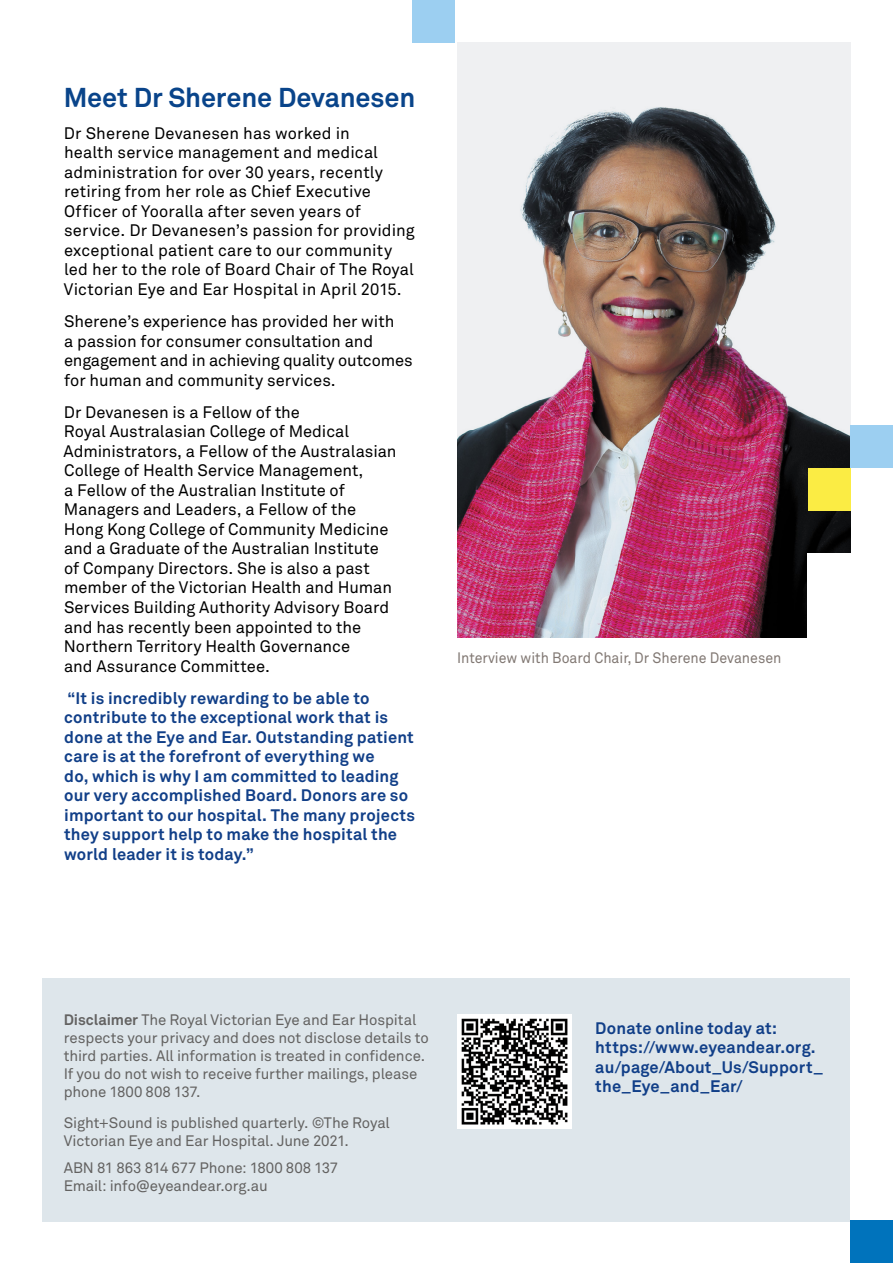
<style>
.page{position:relative;width:893px;height:1263px;background:#fff}
.page>*{position:absolute;margin:0;border:0;box-sizing:border-box;transform-origin:0 0}
.A_Heading_16_18{font:700 27px "Akkurat";letter-spacing:-.005em;color:#09448a}
.Body_10_5_12_5{font:16.5px/19.5px "Akkurat";color:#000}
.Subheading_10_5_12_5{font:700 16.5px/19.5px "Akkurat";letter-spacing:.01em;color:#113f88}
.Body_10_5_12_5-2{font:15px/18px "Akkurat";letter-spacing:-.01em;color:#636261}
.t1{font:15px "Akkurat";color:#817873;scale:.94 1}
.s1{font-weight:700}
</style>
<div class="page">
<img style="left:457px;top:43px;width:393px;height:595px">
<div style="left:43px;top:978px;width:807px;height:243px;background:#dee6eb"></div>
<div style="left:850px;top:425px;width:43px;height:43px;background:#9ccff1"></div>
<div style="left:412px;top:0;width:43px;height:43px;background:#9ccff1"></div>
<div style="left:808px;top:599px;width:85px;height:55px;background:#fff"></div>
<div style="left:808px;top:553px;width:85px;height:46px;background:#fff"></div>
<div style="left:808px;top:468px;width:42px;height:42px;background:#fbec44"></div>
<img style="left:457px;top:1014px;width:114px;height:114px">
<hr style="left:892px;top:1178px;width:1px;height:42px;background:#d5e4ac">
<div style="left:850px;top:1220px;width:43px;height:43px;background:#0073bc"></div>
<p class="A_Heading_16_18" style="left:64px;top:80px;width:353px">Meet Dr Sherene Devanesen</p>
<p class="Body_10_5_12_5" style="left:64px;top:123px;width:353px">Dr Sherene Devanesen has worked in<br>health service management and medical administration for over 30 years, recently retiring from her role as Chief Executive Officer of Yooralla after seven years of service. Dr Devanesen’s passion for providing exceptional patient care to our community led her to the role of Board Chair of The Royal Victorian Eye and Ear Hospital in April 2015.</p>
<p class="Body_10_5_12_5" style="left:64px;top:311px;width:350px">Sherene’s experience has provided her with<br>a passion for consumer consultation and engagement and in achieving quality outcomes for human and community services.</p>
<p class="Body_10_5_12_5" style="left:64px;top:402px;width:335px">Dr Devanesen is a Fellow of the<br>Royal Australasian College of Medical Administrators, a Fellow of the Australasian College of Health Service Management,<br>a Fellow of the Australian Institute of Managers and Leaders, a Fellow of the Hong Kong College of Community Medicine and a Graduate of the Australian Institute of Company Directors. She is also a past member of the Victorian Health and Human Services Building Authority Advisory Board and has recently been appointed to the Northern Territory Health Governance<br>and Assurance Committee.</p>
<p class="Subheading_10_5_12_5" style="left:64px;top:688px;width:352px">“It is incredibly rewarding to be able to contribute to the exceptional work that is done at the Eye and Ear. Outstanding patient care is at the forefront of everything we<br>do, which is why I am committed to leading our very accomplished Board. Donors are so important to our hospital. The many projects they support help to make the hospital the world leader it is today.”</p>
<p class="t1" style="left:457px;top:648px;width:347px">Interview with Board Chair, Dr Sherene Devanesen</p>
<p class="Body_10_5_12_5-2" style="left:64px;top:1011px;width:367px"><span class="s1">Disclaimer</span> The Royal Victorian Eye and Ear Hospital respects your privacy and does not disclose details to third parties. All information is treated in confidence.<br>If you do not wish to receive further mailings, please phone 1800 808 137.</p>
<p class="Body_10_5_12_5-2" style="left:64px;top:1114px;width:328px">Sight+Sound is published quarterly. ©The Royal<br>Victorian Eye and Ear Hospital. June 2021.</p>
<p class="Body_10_5_12_5-2" style="left:64px;top:1158px;width:276px">ABN 81 863 814 677 Phone: 1800 808 137<br>Email: info@eyeandear.org.au</p>
<p class="Subheading_10_5_12_5" style="left:595px;top:1018px;width:229px">Donate online today at: https://www.eyeandear.org. au/page/About_Us/Support_ the_Eye_and_Ear/</p>
</div>
